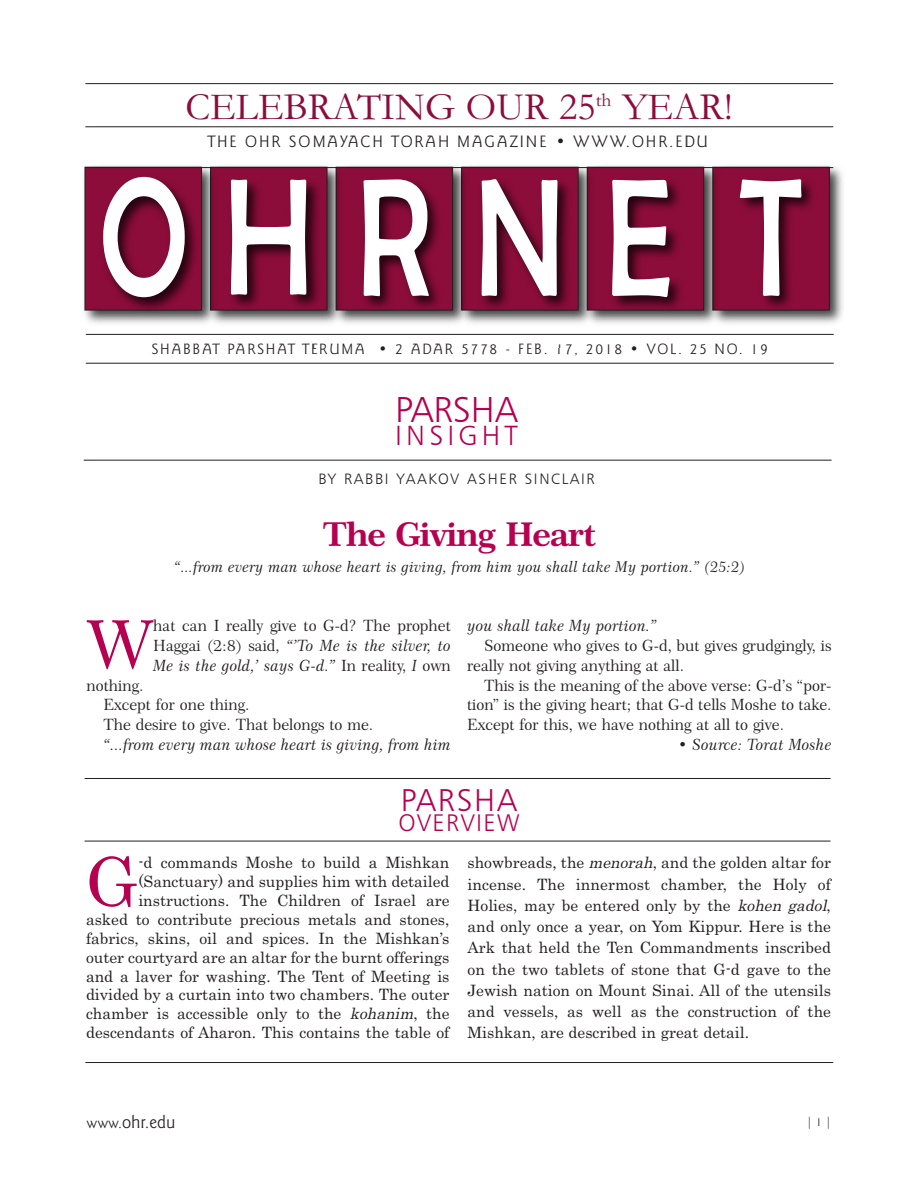
<style>
.page{position:relative;width:918px;height:1188px;background:#fff}
.page>*{position:absolute;margin:0;border:0;box-sizing:border-box;transform-origin:0 0}
.t1{font:169.5px "Berlin Sans FB";color:#fff;scale:.73 1}
.t2{font:67.65px "Century 751 BT Roman No 2 B";color:#b60150}
.t3{font:67.35px "Century";color:#b60150}
.t4{font:39px "Garamond";color:#8d0d3a}
.t5{font:36px "Humanist 777 BT Light B";color:#b60150}
.t6{font:33px "Century 751 BT Bold B";letter-spacing:-.03em;color:#b60150}
.t7{font:31.5px "Humanist 777 BT Light B";letter-spacing:.055em;color:#b60150}
.t8{font:27.75px "Humanist 777 BT Light B";letter-spacing:.15em;color:#b60150}
.t9{font:24px "Humanist 777 BT Light B";letter-spacing:.055em;color:#b60150}
.t10{font:300 18px "Goudy Sans IT Cby BT";color:#231f20}
.t11{font:300 16.5px "Goudy Sans IT Cby BT";letter-spacing:.115em;color:#231f20}
.t12{font:15.6px/18.9px "Century";color:#231f20;text-align:right}
.t13{font:15.6px/19.8px "Century 751 BT Roman No 2 B";color:#231f20}
.t14{font:15.6px/19.8px "Century 751 BT No 2 Italic B";color:#231f20}
.t15{font:15px "Century 751 BT No 2 Italic B";color:#231f20}
.t16{font:300 15px "Goudy Sans IT Cby BT";letter-spacing:.115em;color:#231f20}
.t17{font:15px "Humanist 777 BT Light B";letter-spacing:.11em;color:#231f20}
.t18{font:300 12px "Goudy Sans IT Cby BT";color:#231f20}
.s1{font-size:168px}
.s2{font-family:"Century 751 BT Roman No 2 B"}
.s3{font-style:italic}
.s4{font-size:15px}
</style>
<div class="page">
<hr style="left:85px;top:1062px;width:748px;height:1px;background:#231f20">
<hr style="left:85px;top:127px;width:748px;height:1px;background:#231f20">
<hr style="left:85px;top:83px;width:748px;height:1px;background:#231f20">
<hr style="left:86px;top:363px;width:748px;height:1px;background:#231f20">
<hr style="left:84px;top:460px;width:748px;height:1px;background:#231f20">
<img style="left:84px;top:126px;width:149px;height:209px">
<img style="left:192px;top:137px;width:121px;height:198px">
<img style="left:313px;top:166px;width:130px;height:169px">
<img style="left:443px;top:166px;width:114px;height:169px">
<img style="left:557px;top:166px;width:131px;height:169px">
<img style="left:688px;top:166px;width:155px;height:169px">
<hr style="left:85px;top:841px;width:746px;height:1px;background:#231f20">
<hr style="left:85px;top:778px;width:746px;height:1px;background:#231f20">
<h3 class="t4" style="left:185px;top:83px;width:549px">CELEBRATING OUR 25<sup>th</sup> YEAR!</h3>
<p class="t11" style="left:208px;top:131px;width:502px">THE OHR SOMAYACH TORAH MAGAZINE • WWW.OHR.EDU</p>
<h1 class="t1" style="left:100px;top:138px;width:964px"><span class="s1">OH</span>RNE T</h1>
<p class="t16" style="left:152px;top:340px;width:618px">SHABBAT PARSHAT TERUMA • 2 ADAR 5778 - FEB. 17, 2018 • VOL. 25 NO. 19</p>
<h3 class="t5" style="left:395px;top:389px;width:124px">PARSHA</h3>
<h3 class="t8" style="left:395px;top:419px;width:124px">INSIGHT</h3>
<p class="t17" style="left:319px;top:470px;width:278px">BY RABBI YAAKOV ASHER SINCLAIR</p>
<h3 class="t6" style="left:323px;top:515px;width:275px">The Giving Heart</h3>
<p class="t15" style="left:174px;top:558px;width:573px">“...from every man whose heart is giving, from him you shall take My portion.” (25:2)</p>
<h2 class="t2" style="left:86px;top:606px;width:69px">W</h2>
<p class="t13" style="left:153px;top:616px;width:299px">hat can I really give to G-d? The prophet</p>
<p class="t14" style="left:153px;top:636px;width:299px"><span class="s2">Haggai (2:8) said,</span> “’To Me is the silver, to<br>Me is the gold,’ says G-d.” <span class="s2">In reality,</span> I <span class="s2">own</span></p>
<p class="t13" style="left:103px;top:675px;width:271px;text-indent:-17px">nothing.<br>Except for one thing.<br>The desire to give. That belongs to me.</p>
<p class="t14" style="left:103px;top:735px;width:349px">“...from every man whose heart is giving, from him</p>
<p class="t14" style="left:467px;top:616px;width:192px">you shall take My portion.”</p>
<p class="t13" style="left:467px;top:636px;width:366px;text-indent:17px">Someone who gives to G-d, but gives grudgingly, is really not giving anything at all.</p>
<p class="t13" style="left:467px;top:675px;width:366px;text-align:justify;text-indent:17px">This is the meaning of the above verse: G-d’s “por&shy;tion” is the giving heart; that G-d tells Moshe to take.<br>Except for this, we have nothing at all to give.</p>
<p class="t14" style="left:678px;top:735px;width:155px"><span class="s2">•</span> Source: Torat Moshe</p>
<h3 class="t7" style="left:401px;top:782px;width:118px">PARSHA</h3>
<h3 class="t9" style="left:399px;top:808px;width:122px">OVERVIEW</h3>
<h3 class="t3" style="left:86px;top:843px;width:54px">G</h3>
<p class="t12" style="left:86px;top:854px;width:365px">-d commands Moshe to build a Mishkan (Sanctuary) and supplies him with detailed instructions. The Children of Israel are<br>asked to contribute precious metals and stones, fabrics, skins, oil and spices. In the Mishkan’s outer courtyard are an altar for the burnt offerings and a laver for washing. The Tent of Meeting is divided by a curtain into two chambers. The outer chamber is accessible only to the <span class="s3">kohanim</span>, the descendants of Aharon. This contains the table of</p>
<p class="t12" style="left:468px;top:853px;width:366px;line-height:21.1px;text-align:justify">showbreads, the <span class="s3">menorah</span>, and the golden altar for incense. The innermost chamber, the Holy of Holies, may be entered only by the <span class="s3">kohengadol</span>, and only once a year, on Yom Kippur. Here is the Ark that held the Ten Commandments inscribed on the two tablets of stone that G-d gave to the Jewish nation on Mount Sinai. All of the utensils and vessels, as well as the construction of the Mishkan, are described in great detail.</p>
<p class="t10" style="left:87px;top:1111px;width:90px"><span class="s4">www.</span>ohr.edu</p>
<p class="t18" style="left:806px;top:1115px;width:27px">|1|</p>
</div>
